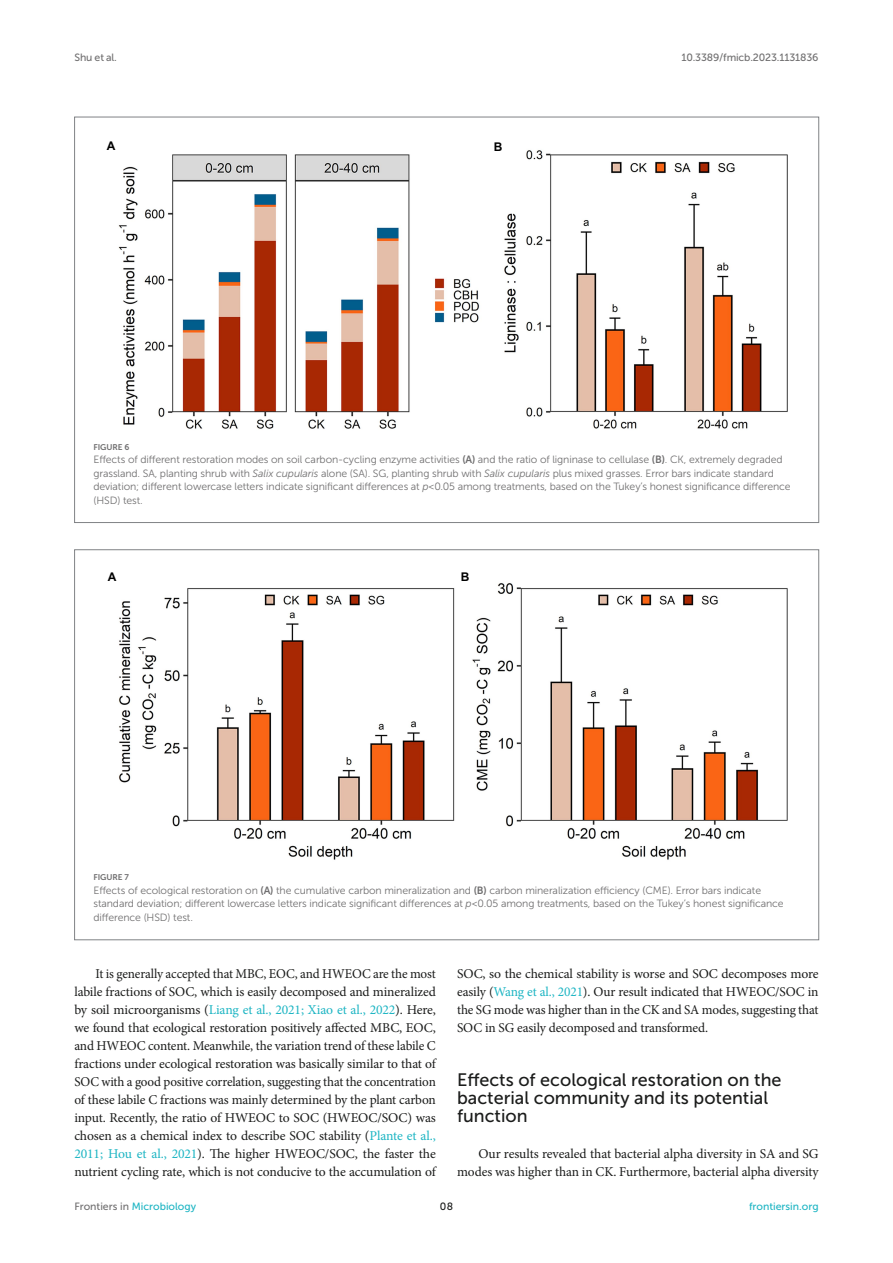
<style>
.page{position:relative;width:893px;height:1263px;background:#fff}
.page>*{position:absolute;margin:0;border:0;box-sizing:border-box;transform-origin:0 0}
.HEAD_2{font:18px/18px "Museo Sans 500";color:#1b1c1b}
.TEXT{font:13.5px/18px "Minion Pro";letter-spacing:-.01em;color:#1b1c1b;text-align:justify}
.TEXT_FLUSH{font:13.5px/18px "Minion Pro";letter-spacing:-.005em;color:#1b1c1b;text-align:right}
.t1{font:700 12px "Arial";color:#000}
.FIG_LEG{font:10.5px/13.5px "Museo Sans 300";letter-spacing:-.01em;color:#706f70}
.t2{font:10.5px "Museo Sans 500";color:#1db5c3}
.t3{font:10.5px "Museo Sans 500";letter-spacing:-.015em;color:#706f70}
.t4{font:10.5px "Museo Sans 500";color:#1b1c1b}
.FIG_HD{font:8.25px "Museo Sans 700";letter-spacing:-.01em;color:#706f70}
.s1{font-family:"Museo Sans 700"}
.s2{font-style:italic}
.s3{color:#1db5c3}
.s4{color:#706f70}
</style>
<div class="page">
<img style="left:118px;top:150px;width:670px;height:279px">
<img style="left:119px;top:583px;width:669px;height:277px">
<p class="t3" style="left:74px;top:51px;width:44px">Shu et al.</p>
<p class="t3" style="left:681px;top:51px;width:139px">10.3389/fmicb.2023.1131836</p>
<p class="t1" style="left:107px;top:137px;width:10px">A</p>
<p class="t1" style="left:494px;top:138px;width:10px">B</p>
<p class="FIG_HD" style="left:94px;top:442px;width:37px">FIGURE 6</p>
<p class="FIG_LEG" style="left:94px;top:453px;width:699px">Effects of different restoration modes on soil carbon-cycling enzyme activities <span class="s1">(A)</span> and the ratio of ligninase to cellulase <span class="s1">(B)</span>. CK, extremely degraded grassland. SA, planting shrub with <span class="s2">Salix cupularis</span> alone (SA). SG, planting shrub with <span class="s2">Salix cupularis</span> plus mixed grasses. Error bars indicate standard deviation; different lowercase letters indicate significant differences at <span class="s2">p</span> &lt; 0.05 among treatments, based on the Tukey’s honest significance difference (HSD) test.</p>
<p class="t1" style="left:108px;top:569px;width:10px">A</p>
<p class="t1" style="left:461px;top:569px;width:10px">B</p>
<p class="FIG_HD" style="left:94px;top:873px;width:37px">FIGURE 7</p>
<p class="FIG_LEG" style="left:94px;top:883px;width:692px">Effects of ecological restoration on <span class="s1">(A)</span> the cumulative carbon mineralization and <span class="s1">(B)</span> carbon mineralization efficiency (CME). Error bars indicate standard deviation; different lowercase letters indicate significant differences at <span class="s2">p</span> &lt; 0.05 among treatments, based on the Tukey’s honest significance difference (HSD) test.</p>
<p class="TEXT" style="left:74px;top:965px;width:363px;text-indent:21px">It is generally accepted that MBC, EOC, and HWEOC are the most labile fractions of SOC, which is easily decomposed and mineralized by soil microorganisms (<span class="s3">Liang et al., 2021; Xiao et al., 2022</span>). Here, we found that ecological restoration positively affected MBC, EOC, and HWEOC content. Meanwhile, the variation trend of these labile C fractions under ecological restoration was basically similar to that of SOC with a good positive correlation, suggesting that the concentration of these labile C fractions was mainly determined by the plant carbon input. Recently, the ratio of HWEOC to SOC (HWEOC/SOC) was chosen as a chemical index to describe SOC stability (<span class="s3">Plante et al., 2011; Hou et al., 2021</span>). The higher HWEOC/SOC, the faster the nutrient cycling rate, which is not conducive to the accumulation of</p>
<p class="TEXT" style="left:457px;top:965px;width:363px">SOC, so the chemical stability is worse and SOC decomposes more easily (<span class="s3">Wang et al., 2021</span>). Our result indicated that HWEOC/SOC in the SG mode was higher than in the CK and SA modes, suggesting that SOC in SG easily decomposed and transformed.</p>
<p class="HEAD_2" style="left:457px;top:1071px;width:326px">Effects of ecological restoration on the bacterial community and its potential function</p>
<p class="TEXT_FLUSH" style="left:457px;top:1145px;width:363px">Our results revealed that bacterial alpha diversity in SA and SG modes was higher than in CK. Furthermore, bacterial alpha diversity</p>
<p class="t2" style="left:74px;top:1200px;width:123px"><span class="s4">Frontiers in</span> Microbiology</p>
<p class="t4" style="left:440px;top:1200px;width:15px">08</p>
<p class="t2" style="left:749px;top:1200px;width:71px">frontiersin.org</p>
</div>
